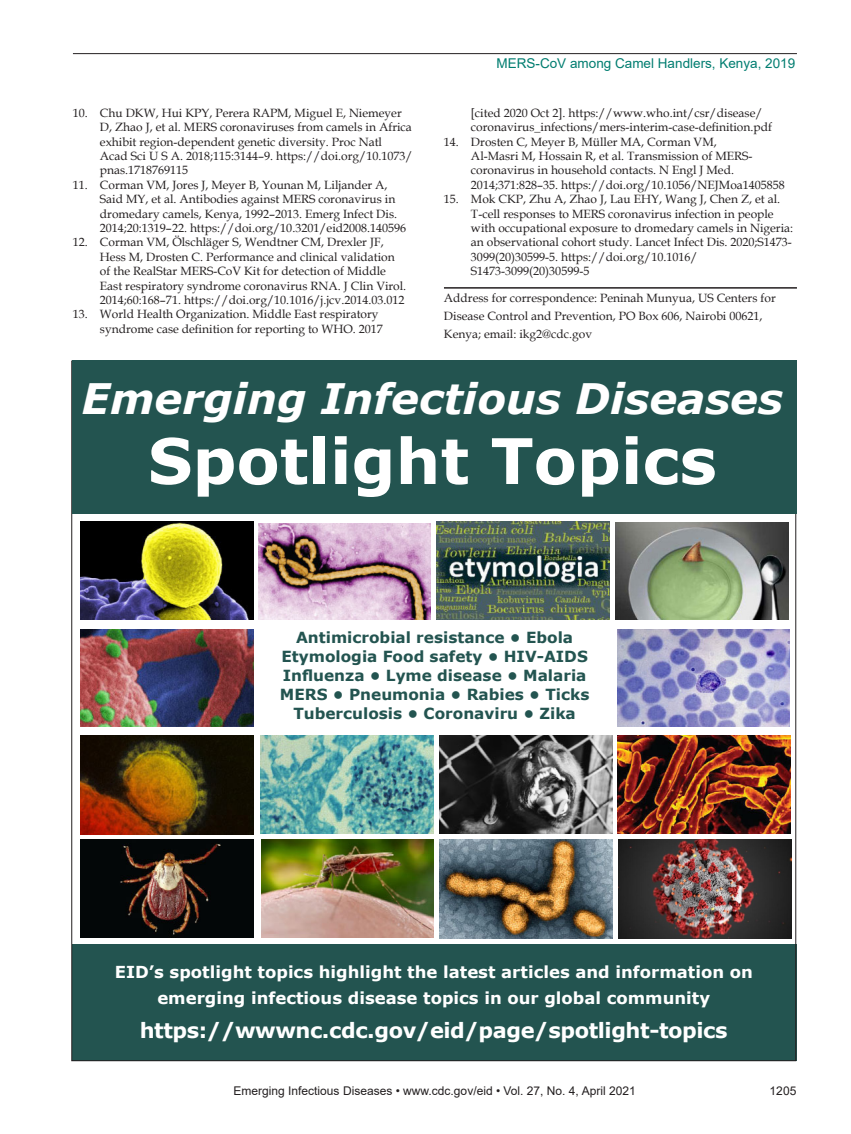
<style>
.page{position:relative;width:851px;height:1134px;background:#fff}
.page>*{position:absolute;margin:0;border:0;box-sizing:border-box;transform-origin:0 0}
.t1{font:700 63px "Verdana";color:#fff}
.t2{font:italic 700 42px "Verdana";color:#fff}
.t3{font:700 21px "Verdana";letter-spacing:-.02em;color:#fff}
.t4{font:700 16.5px/25.5px "Verdana";color:#fff;text-align:center}
.t5{font:700 15.3px/18.9px "Verdana";color:#235450;text-align:center}
.t6{font:13.5px "Arial";color:#007d70}
.t7{font:12px/14.4px "Book Antiqua";color:#231f20}
.t8{font:12px "Arial";color:#231f20}
</style>
<div class="page">
<hr style="left:73px;top:53px;width:723px;height:1px;background:#231f20">
<hr style="left:444px;top:287px;width:353px;height:2px;background:#231f20">
<div style="left:72px;top:944px;width:724px;height:116px;background:#235450"></div>
<div style="left:72px;top:361px;width:724px;height:153px;background:#235450"></div>
<img style="left:81px;top:736px;width:173px;height:98px">
<img style="left:260px;top:736px;width:173px;height:97px">
<img style="left:439px;top:736px;width:173px;height:97px">
<img style="left:81px;top:521px;width:173px;height:99px">
<img style="left:258px;top:524px;width:173px;height:96px">
<img style="left:437px;top:521px;width:172px;height:99px">
<img style="left:615px;top:523px;width:173px;height:96px">
<img style="left:81px;top:630px;width:173px;height:96px">
<img style="left:439px;top:840px;width:173px;height:98px">
<img style="left:618px;top:840px;width:173px;height:98px">
<img style="left:617px;top:630px;width:172px;height:97px">
<img style="left:618px;top:736px;width:172px;height:97px">
<img style="left:81px;top:840px;width:173px;height:98px">
<img style="left:261px;top:840px;width:173px;height:98px">
<p class="t7" style="left:100px;top:105px;width:314px;text-indent:-27px">10. Chu DKW, Hui KPY, Perera RAPM, Miguel E, Niemeyer D, Zhao J, et al. MERS coronaviruses from camels in Africa exhibit region-dependent genetic diversity. Proc Natl Acad Sci U S A. 2018;115:3144–9. https://doi.org/10.1073/ pnas.1718769115</p>
<p class="t7" style="left:100px;top:177px;width:308px;text-indent:-27px">11. Corman VM, Jores J, Meyer B, Younan M, Liljander A, Said MY, et al. Antibodies against MERS coronavirus in dromedary camels, Kenya, 1992–2013. Emerg Infect Dis.<br>2014;20:1319–22. https://doi.org/10.3201/eid2008.140596</p>
<p class="t7" style="left:100px;top:235px;width:308px;text-indent:-27px">12. Corman VM, Ölschläger S, Wendtner CM, Drexler JF, Hess M, Drosten C. Performance and clinical validation of the RealStar MERS-CoV Kit for detection of Middle East respiratory syndrome coronavirus RNA. J Clin Virol.<br>2014;60:168–71. https://doi.org/10.1016/j.jcv.2014.03.012</p>
<p class="t7" style="left:100px;top:307px;width:284px;text-indent:-27px">13. World Health Organization. Middle East respiratory syndrome case definition for reporting to WHO. 2017</p>
<p class="t6" style="left:496px;top:54px;width:300px">MERS-CoV among Camel Handlers, Kenya, 2019</p>
<p class="t7" style="left:471px;top:105px;width:302px">[cited 2020 Oct 2]. https://www.who.int/csr/disease/ coronavirus_infections/mers-interim-case-definition.pdf</p>
<p class="t7" style="left:471px;top:134px;width:315px;text-indent:-27px">14. Drosten C, Meyer B, Müller MA, Corman VM,<br>Al-Masri M, Hossain R, et al. Transmission of MERS&shy;coronavirus in household contacts. N Engl J Med.<br>2014;371:828–35. https://doi.org/10.1056/NEJMoa1405858</p>
<p class="t7" style="left:471px;top:192px;width:324px;text-indent:-27px">15. Mok CKP, Zhu A, Zhao J, Lau EHY, Wang J, Chen Z, et al.<br>T-cell responses to MERS coronavirus infection in people with occupational exposure to dromedary camels in Nigeria: an observational cohort study. Lancet Infect Dis. 2020;S1473- 3099(20)30599-5. https://doi.org/10.1016/ S1473-3099(20)30599-5</p>
<p class="t7" style="left:444px;top:289px;width:333px;line-height:18px">Address for correspondence: Peninah Munyua, US Centers for<br>Disease Control and Prevention, PO Box 606, Nairobi 00621,<br>Kenya; email: ikg2@cdc.gov</p>
<h2 class="t2" style="left:81px;top:369px;width:703px">Emerging Infectious Diseases</h2>
<h1 class="t1" style="left:148px;top:416px;width:570px">Spotlight Topics</h1>
<p class="t5" style="left:280px;top:628px;width:311px">Antimicrobial resistance • Ebola Etymologia Food safety • HIV-AIDS Influenza • Lyme disease • Malaria MERS • Pneumonia • Rabies • Ticks Tuberculosis • Coronaviru • Zika</p>
<h3 class="t4" style="left:115px;top:959px;width:639px">EID’s spotlight topics highlight the latest articles and information on emerging infectious disease topics in our global community</h3>
<h3 class="t3" style="left:140px;top:1016px;width:589px">https://wwwnc.cdc.gov/eid/page/spotlight-topics</h3>
<p class="t8" style="left:233px;top:1083px;width:403px">Emerging Infectious Diseases • www.cdc.gov/eid • Vol. 27, No. 4, April 2021</p>
<p class="t8" style="left:769px;top:1083px;width:28px">1205</p>
</div>
